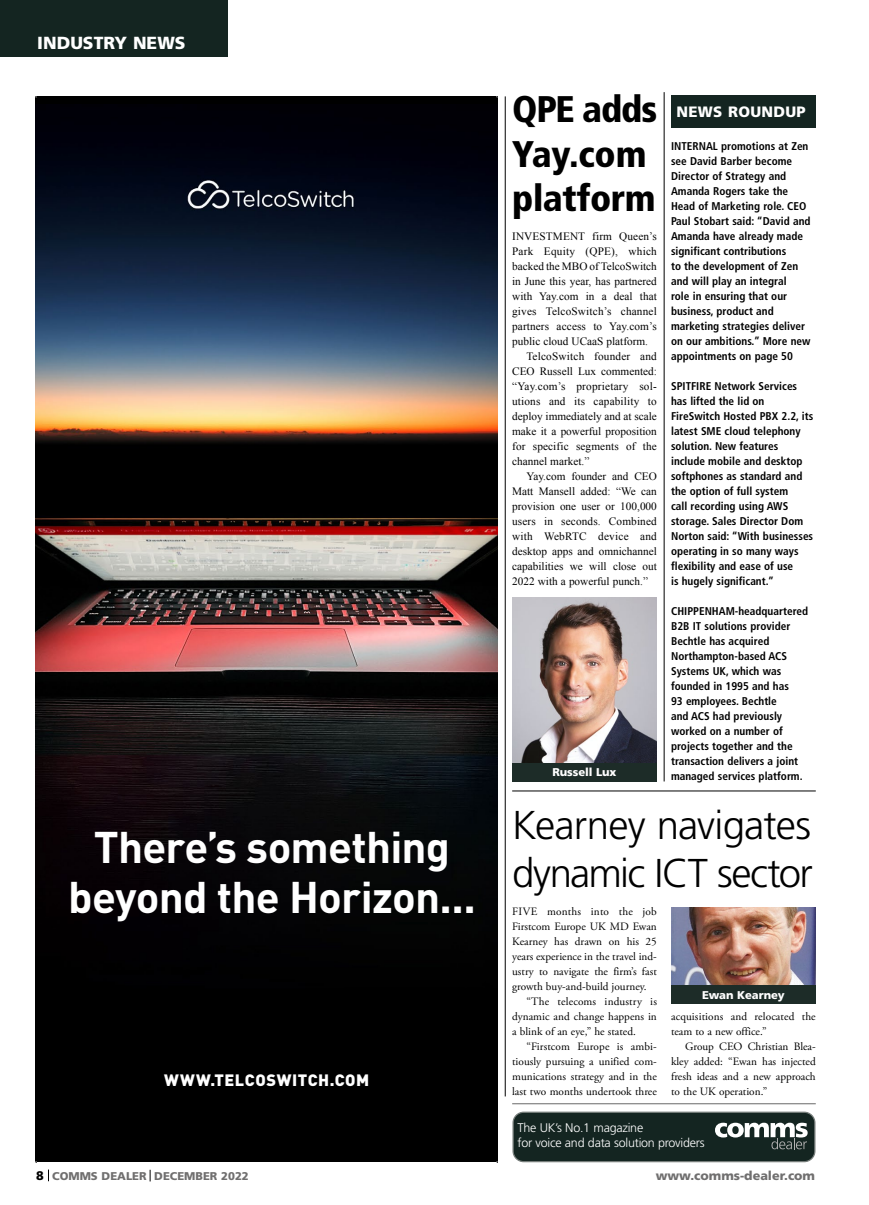
<style>
.page{position:relative;width:869px;height:1205px;background:#fff}
.page>*{position:absolute;margin:0;border:0;box-sizing:border-box;transform-origin:0 0}
.t1{font:700 43.75px/50.2px "DIN Pro";letter-spacing:-.02em;color:#fff;text-align:center}
.t2{font:300 40.25px/48.2px "Frutiger";letter-spacing:-.025em;color:#000}
.t3{font:900 condensed 37px/44.5px "Frutiger";letter-spacing:-.015em;color:#000}
.t4{font:900 17.5px "Frutiger";color:#fff}
.t5{font:900 16.25px "DIN Pro";letter-spacing:.035em;color:#fff}
.t6{font:900 15px "Frutiger";letter-spacing:.02em;color:#fff}
.t7{font:300 12.5px/15px "Frutiger";letter-spacing:-.02em;color:#fff}
.t8{font:900 12.5px "Frutiger";color:#706f6f}
.t9{font:700 condensed 11.25px/15px "Frutiger";color:#000}
.t10{font:11.25px "Times New Roman";color:#000}
.t11{font:11.25px/15px "Adobe Garamond Pro";color:#000}
.t12{font:11.25px "Times New Roman";letter-spacing:.02em;color:#000}
.t13{font:900 11.25px "Frutiger";color:#706f6f}
.t14{font:900 11.25px "Frutiger";letter-spacing:-.01em;color:#fff}
.s1{font-size:12.5px;color:#000}
</style>
<div class="page">
<div style="left:0;top:0;width:227px;height:57px;background:#142521"></div>
<svg style="left:48px;top:1169px;width:1px;height:12px"></svg>
<hr style="left:512px;top:791px;width:303px;height:1px;background:#000">
<hr style="left:505px;top:96px;width:1px;height:1000px;background:#000">
<hr style="left:512px;top:1103px;width:303px;height:1px;background:#878787">
<div style="left:670px;top:95px;width:145px;height:33px;background:#142521"></div>
<hr style="left:663px;top:92px;width:1px;height:689px;background:#000">
<img style="left:671px;top:907px;width:144px;height:78px">
<div style="left:670px;top:985px;width:145px;height:18px;background:#1d2c28"></div>
<img style="left:512px;top:598px;width:144px;height:165px">
<div style="left:512px;top:763px;width:144px;height:18px;background:#1d2c28"></div>
<div style="left:513px;top:1112px;width:301px;height:49px;background:#142521;border-radius:11px"></div>
<div style="left:512px;top:1111px;width:303px;height:51px;border:1px solid #777e7b;border-radius:11px"></div>
<svg style="left:715px;top:1122px;width:92px;height:27px"></svg>
<div style="left:35px;top:96px;width:462px;height:1066px;background:#000"></div>
<img style="left:35px;top:129px;width:462px;height:744px">
<h3 class="t4" style="left:37px;top:32px;width:150px">INDUSTRY NEWS</h3>
<h1 class="t1" style="left:68px;top:816px;width:409px">There’s something beyond the Horizon...</h1>
<h3 class="t5" style="left:164px;top:1066px;width:206px">WWW.TELCOSWITCH.COM</h3>
<h3 class="t3" style="left:512px;top:87px;width:147px">QPE adds<br>Yay.com platform</h3>
<p class="t10" style="left:512px;top:229px;width:146px">INVESTMENT firm Queen’s</p>
<p class="t12" style="left:512px;top:244px;width:146px">Park Equity (QPE), which</p>
<p class="t10" style="left:512px;top:259px;width:146px">backed the MBO of TelcoSwitch</p>
<p class="t10" style="left:512px;top:274px;width:146px">in June this year, has partnered</p>
<p class="t10" style="left:512px;top:289px;width:146px">with Yay.com in a deal that</p>
<p class="t10" style="left:512px;top:304px;width:146px">gives TelcoSwitch’s channel</p>
<p class="t10" style="left:512px;top:319px;width:146px">partners access to Yay.com’s</p>
<p class="t10" style="left:512px;top:334px;width:137px">public cloud UCaaS platform.</p>
<p class="t10" style="left:526px;top:349px;width:132px">TelcoSwitch founder and</p>
<p class="t10" style="left:512px;top:364px;width:146px">CEO Russell Lux commented:</p>
<p class="t12" style="left:512px;top:379px;width:146px">“Yay.com’s proprietary sol-</p>
<p class="t10" style="left:512px;top:394px;width:146px">utions and its capability to</p>
<p class="t10" style="left:512px;top:409px;width:146px">deploy immediately and at scale</p>
<p class="t10" style="left:512px;top:424px;width:146px">make it a powerful proposition</p>
<p class="t10" style="left:512px;top:439px;width:146px">for specific segments of the</p>
<p class="t10" style="left:512px;top:454px;width:79px">channel market.”</p>
<p class="t10" style="left:526px;top:469px;width:132px">Yay.com founder and CEO</p>
<p class="t10" style="left:512px;top:484px;width:146px">Matt Mansell added: “We can</p>
<p class="t10" style="left:512px;top:499px;width:146px">provision one user or 100,000</p>
<p class="t10" style="left:512px;top:514px;width:146px">users in seconds. Combined</p>
<p class="t12" style="left:512px;top:529px;width:146px">with WebRTC device and</p>
<p class="t10" style="left:512px;top:544px;width:146px">desktop apps and omnichannel</p>
<p class="t10" style="left:512px;top:559px;width:146px">capabilities we will close out</p>
<p class="t10" style="left:512px;top:574px;width:137px">2022 with a powerful punch.”</p>
<p class="t14" style="left:552px;top:765px;width:65px">Russell Lux</p>
<h3 class="t6" style="left:676px;top:103px;width:131px">NEWS ROUNDUP</h3>
<p class="t9" style="left:670px;top:139px;width:141px">INTERNAL promotions at Zen see David Barber become<br>Director of Strategy and<br>Amanda Rogers take the<br>Head of Marketing role. CEO<br>Paul Stobart said: “David and<br>Amanda have already made significant contributions<br>to the development of Zen and will play an integral<br>role in ensuring that our business, product and marketing strategies deliver on our ambitions.” More new appointments on page 50</p>
<p class="t9" style="left:670px;top:379px;width:144px">SPITFIRE Network Services has lifted the lid on<br>FireSwitch Hosted PBX 2.2, its latest SME cloud telephony solution. New features include mobile and desktop softphones as standard and the option of full system<br>call recording using AWS storage. Sales Director Dom<br>Norton said: “With businesses operating in so many ways flexibility and ease of use<br>is hugely significant.”</p>
<p class="t9" style="left:670px;top:604px;width:139px">CHIPPENHAM-headquartered<br>B2B IT solutions provider<br>Bechtle has acquired<br>Northampton-based ACS<br>Systems UK, which was founded in 1995 and has<br>93 employees. Bechtle<br>and ACS had previously worked on a number of projects together and the transaction delivers a joint managed services platform.</p>
<h2 class="t2" style="left:512px;top:801px;width:302px">Kearney navigates dynamic ICT sector</h2>
<p class="t11" style="left:512px;top:904px;width:146px">FIVE months into the job</p>
<p class="t11" style="left:512px;top:919px;width:146px">Firstcom Europe UK MD Ewan</p>
<p class="t11" style="left:512px;top:934px;width:146px">Kearney has drawn on his 25</p>
<p class="t11" style="left:512px;top:949px;width:146px">years experience in the travel ind-</p>
<p class="t11" style="left:512px;top:964px;width:146px">ustry to navigate the firm’s fast</p>
<p class="t11" style="left:512px;top:979px;width:136px">growth buy-and-build journey.</p>
<p class="t11" style="left:526px;top:994px;width:132px">“The telecoms industry is</p>
<p class="t11" style="left:512px;top:1009px;width:146px">dynamic and change happens in</p>
<p class="t11" style="left:512px;top:1024px;width:125px">a blink of an eye,” he stated.</p>
<p class="t11" style="left:526px;top:1039px;width:132px">“Firstcom Europe is ambi-</p>
<p class="t11" style="left:512px;top:1054px;width:146px">tiously pursuing a unified com-</p>
<p class="t11" style="left:512px;top:1069px;width:146px">munications strategy and in the</p>
<p class="t11" style="left:512px;top:1084px;width:146px">last two months undertook three</p>
<p class="t14" style="left:701px;top:988px;width:84px">Ewan Kearney</p>
<p class="t11" style="left:670px;top:1009px;width:146px">acquisitions and relocated the team to a new office.”</p>
<p class="t11" style="left:670px;top:1039px;width:146px;text-align:justify;text-indent:14px">Group CEO Christian Blea&shy;kley added: “Ewan has injected fresh ideas and a new approach to the UK operation.”</p>
<p class="t7" style="left:517px;top:1120px;width:189px">The UK’s No.1 magazine<br>for voice and data solution providers</p>
<p class="t13" style="left:36px;top:1169px;width:214px"><span class="s1">8</span> COMMS DEALER DECEMBER 2022</p>
<p class="t8" style="left:655px;top:1168px;width:161px">www.comms-dealer.com</p>
</div>
